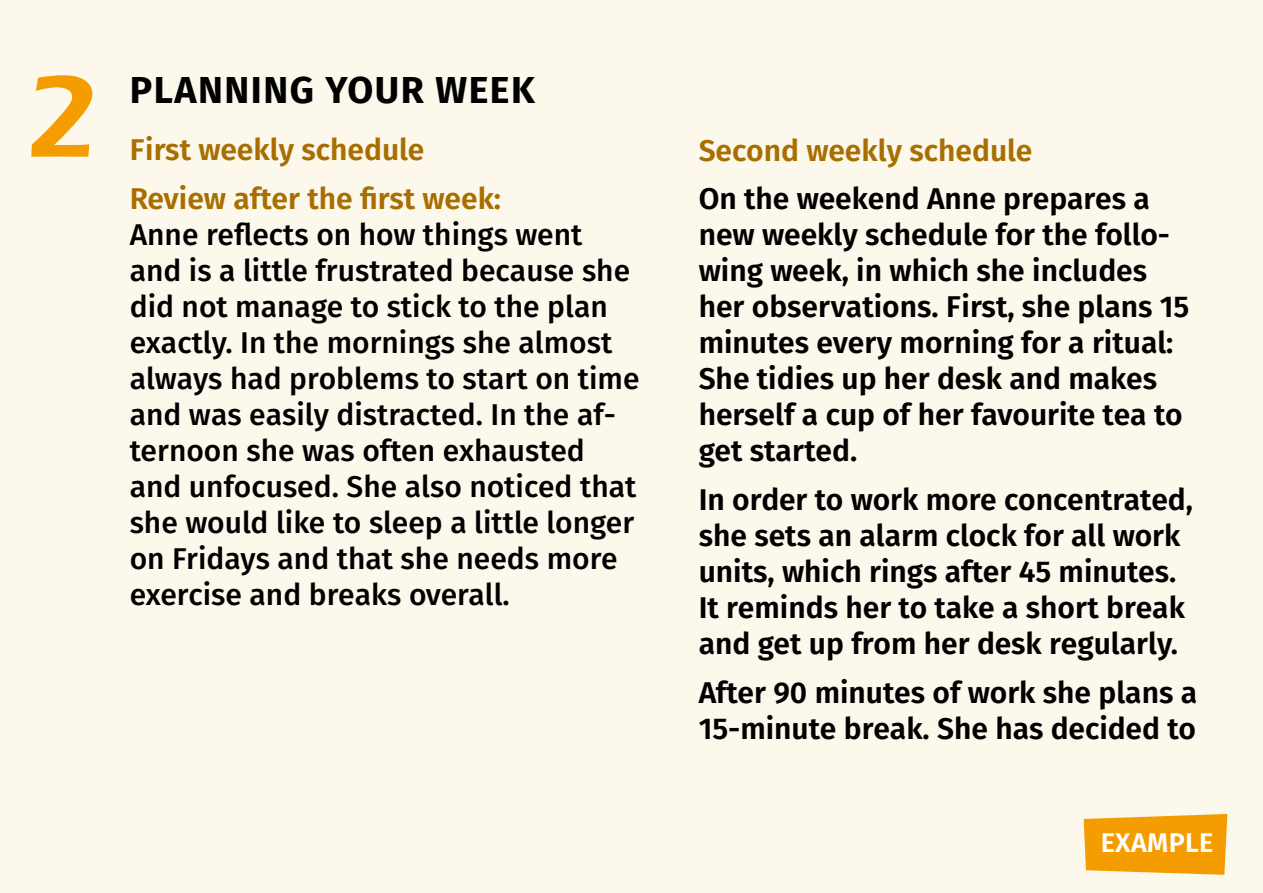
<style>
.page{position:relative;width:1263px;height:893px;background:#fcf8ec}
.page>*{position:absolute;margin:0;border:0;box-sizing:border-box;transform-origin:0 0}
.t1{font:600 120px "Eras ITC";color:#f59c00}
.t2{font:700 37.5px "Fira Sans";letter-spacing:.04em;color:#000}
.t3{font:600 30px/36px "Fira Sans";color:#000}
.t4{font:500 30px/36px "Fira Sans";color:#000}
.t5{font:600 30px/48.8px "Fira Sans";color:#a86e00}
.t6{font:600 27px "Fira Sans";letter-spacing:.01em;color:#fff}
</style>
<div class="page">
<svg style="left:1084px;top:814px;width:143px;height:61px"></svg>
<h1 class="t1" style="left:26px;top:49px;width:75px">2</h1>
<p class="t2" style="left:130px;top:63px;width:406px">PLANNING YOUR WEEK</p>
<p class="t5" style="left:130px;top:125px;width:373px">First weekly schedule<br>Review after the first week:</p>
<p class="t4" style="left:130px;top:216px;width:511px">Anne reflects on how things went and is a little frustrated because she did not manage to stick to the plan exactly. In the mornings she almost always had problems to start on time and was easily distracted. In the af&shy;ternoon she was often exhausted and unfocused. She also noticed that she would like to sleep a little longer on Fridays and that she needs more exercise and breaks overall.</p>
<p class="t5" style="left:699px;top:126px;width:335px">Second weekly schedule</p>
<p class="t3" style="left:699px;top:181px;width:492px">On the weekend Anne prepares a new weekly schedule for the follo&shy;wing week, in which she includes her observations. First, she plans 15 minutes every morning for a ritual:<br>She tidies up her desk and makes herself a cup of her favourite tea to get started.</p>
<p class="t3" style="left:699px;top:482px;width:496px">In order to work more concentrated, she sets an alarm clock for all work units, which rings after 45 minutes.<br>It reminds her to take a short break and get up from her desk regularly.</p>
<p class="t3" style="left:699px;top:674px;width:500px">After 90 minutes of work she plans a<br>15-minute break. She has decided to</p>
<p class="t6" style="left:1101px;top:824px;width:114px">EXAMPLE</p>
</div>
